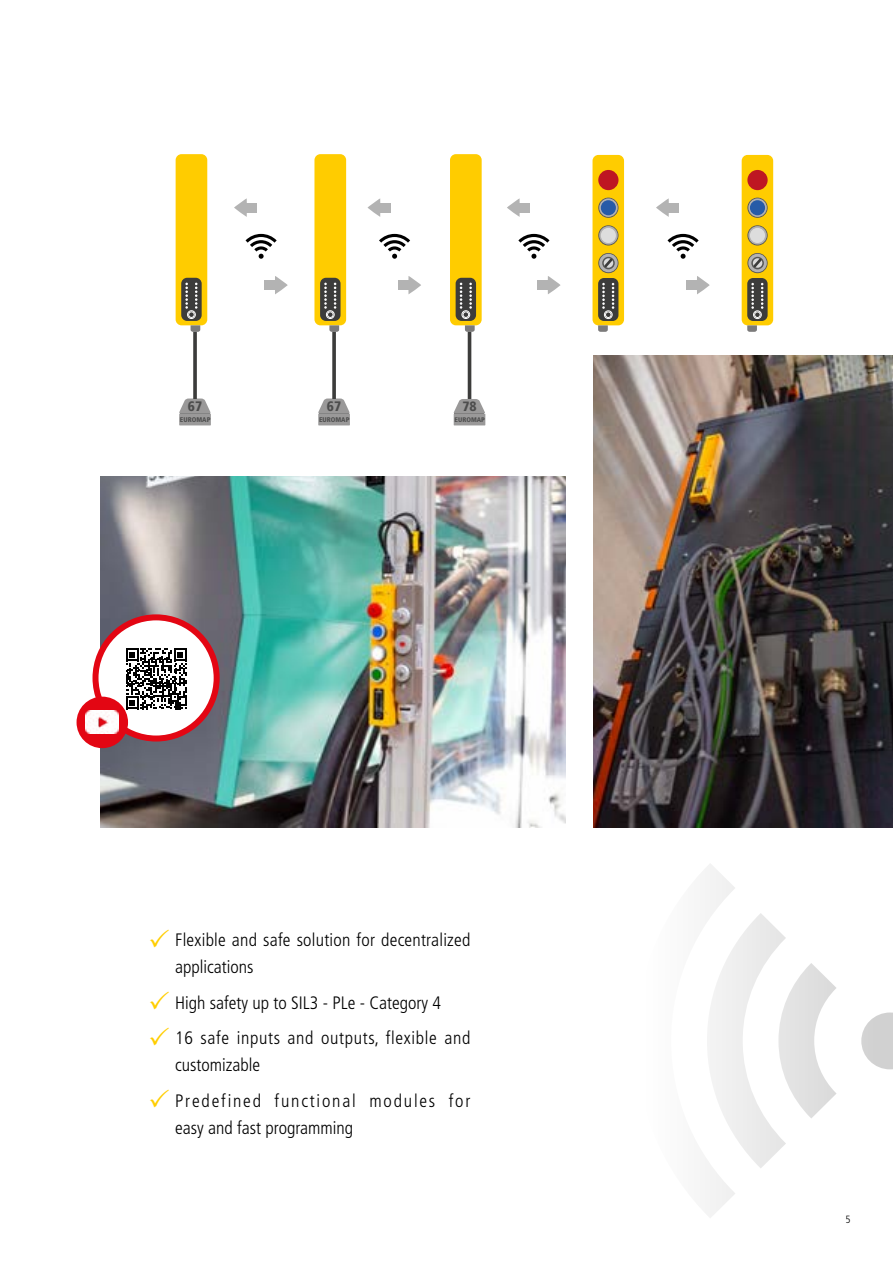
<style>
.page{position:relative;width:893px;height:1263px;background:#fff}
.page>*{position:absolute;margin:0;border:0;box-sizing:border-box;transform-origin:0 0}
.t1{font:300 condensed 18px/27px "Frutiger LT Std";letter-spacing:.015em;color:#000}
.t2{font:300 condensed 18px/27px "Frutiger LT Std";letter-spacing:.1em;color:#000}
.t3{font:300 condensed 18px/27px "Frutiger LT Std";letter-spacing:.035em;color:#000}
.t4{font:900 condensed 13.8px "Frutiger";color:#4d4d4d}
.t5{font:900 condensed 13.5px "Frutiger";color:#4d4d4d}
.t6{font:300 condensed 10.5px "Frutiger LT Std";color:#000}
.t7{font:900 condensed 6.75px "Frutiger";color:#4d4d4d}
.s1{color:#ffce00}
</style>
<div class="page">
<img style="left:100px;top:476px;width:466px;height:351px">
<img style="left:593px;top:355px;width:300px;height:472px">
<svg style="left:705px;top:864px;width:131px;height:354px"></svg>
<svg style="left:861px;top:1012px;width:32px;height:57px"></svg>
<svg style="left:507px;top:198px;width:13px;height:19px"></svg>
<div style="left:520px;top:203px;width:10px;height:10px;background:#b3b3b3"></div>
<svg style="left:548px;top:276px;width:13px;height:18px"></svg>
<div style="left:537px;top:280px;width:11px;height:10px;background:#b3b3b3"></div>
<svg style="left:518px;top:234px;width:31px;height:25px"></svg>
<svg style="left:656px;top:198px;width:13px;height:19px"></svg>
<div style="left:669px;top:203px;width:10px;height:10px;background:#b3b3b3"></div>
<svg style="left:697px;top:276px;width:13px;height:18px"></svg>
<div style="left:687px;top:280px;width:10px;height:10px;background:#b3b3b3"></div>
<svg style="left:667px;top:234px;width:32px;height:25px"></svg>
<svg style="left:367px;top:198px;width:13px;height:19px"></svg>
<div style="left:380px;top:203px;width:11px;height:10px;background:#b3b3b3"></div>
<svg style="left:408px;top:276px;width:13px;height:18px"></svg>
<div style="left:398px;top:280px;width:10px;height:10px;background:#b3b3b3"></div>
<svg style="left:379px;top:234px;width:31px;height:25px"></svg>
<svg style="left:234px;top:198px;width:13px;height:19px"></svg>
<div style="left:247px;top:203px;width:10px;height:10px;background:#b3b3b3"></div>
<svg style="left:275px;top:276px;width:13px;height:18px"></svg>
<div style="left:265px;top:280px;width:10px;height:10px;background:#b3b3b3"></div>
<svg style="left:246px;top:234px;width:31px;height:25px"></svg>
<div style="left:592px;top:155px;width:32px;height:170px;background:#fc0;border-radius:6px"></div>
<div style="left:598px;top:278px;width:20px;height:43px;background:#3c3c3b;border-radius:6px"></div>
<div style="left:604px;top:311px;width:8px;height:8px;border:1px solid #fff;border-radius:50%"></div>
<svg style="left:602px;top:283px;width:12px;height:35px"></svg>
<svg style="left:598px;top:325px;width:10px;height:7px"></svg>
<div style="left:598px;top:170px;width:20px;height:20px;background:#be1622;border-radius:50%"></div>
<svg style="left:598px;top:198px;width:20px;height:20px"></svg>
<svg style="left:599px;top:198px;width:19px;height:19px"></svg>
<div style="left:601px;top:200px;width:15px;height:15px;background:#275ba7;border-radius:50%"></div>
<svg style="left:598px;top:225px;width:20px;height:20px"></svg>
<svg style="left:599px;top:226px;width:19px;height:19px"></svg>
<div style="left:601px;top:228px;width:15px;height:15px;background:#ddd;border-radius:50%"></div>
<svg style="left:598px;top:253px;width:20px;height:20px"></svg>
<svg style="left:599px;top:254px;width:19px;height:18px"></svg>
<svg style="left:602px;top:257px;width:13px;height:12px"></svg>
<svg style="left:604px;top:258px;width:9px;height:9px"></svg>
<div style="left:742px;top:155px;width:31px;height:170px;background:#fc0;border-radius:6px"></div>
<div style="left:747px;top:278px;width:21px;height:43px;background:#3c3c3b;border-radius:6px"></div>
<div style="left:753px;top:311px;width:8px;height:8px;border:1px solid #fff;border-radius:50%"></div>
<svg style="left:751px;top:283px;width:12px;height:35px"></svg>
<svg style="left:747px;top:325px;width:10px;height:7px"></svg>
<div style="left:747px;top:170px;width:21px;height:20px;background:#be1622;border-radius:50%"></div>
<svg style="left:747px;top:198px;width:21px;height:20px"></svg>
<svg style="left:748px;top:198px;width:19px;height:19px"></svg>
<div style="left:750px;top:200px;width:15px;height:15px;background:#275ba7;border-radius:50%"></div>
<svg style="left:747px;top:225px;width:21px;height:20px"></svg>
<svg style="left:748px;top:226px;width:19px;height:19px"></svg>
<div style="left:750px;top:228px;width:15px;height:15px;background:#ddd;border-radius:50%"></div>
<svg style="left:747px;top:253px;width:21px;height:20px"></svg>
<svg style="left:748px;top:254px;width:19px;height:18px"></svg>
<svg style="left:751px;top:257px;width:13px;height:12px"></svg>
<div style="left:753px;top:258px;width:9px;height:10px;background:#acacab;border-radius:50%"></div>
<svg style="left:753px;top:258px;width:9px;height:9px"></svg>
<div style="left:450px;top:154px;width:32px;height:171px;background:#fc0;border-radius:6px"></div>
<div style="left:456px;top:278px;width:20px;height:43px;background:#3c3c3b;border-radius:6px"></div>
<div style="left:462px;top:311px;width:8px;height:8px;border:1px solid #fff;border-radius:50%"></div>
<svg style="left:460px;top:283px;width:12px;height:34px"></svg>
<svg style="left:465px;top:325px;width:10px;height:7px"></svg>
<div style="left:314px;top:154px;width:32px;height:171px;background:#fc0;border-radius:6px"></div>
<div style="left:320px;top:278px;width:21px;height:43px;background:#3c3c3b;border-radius:6px"></div>
<div style="left:326px;top:311px;width:8px;height:8px;border:1px solid #fff;border-radius:50%"></div>
<svg style="left:324px;top:283px;width:12px;height:34px"></svg>
<svg style="left:329px;top:325px;width:10px;height:7px"></svg>
<div style="left:176px;top:154px;width:31px;height:171px;background:#fc0;border-radius:6px"></div>
<div style="left:181px;top:278px;width:21px;height:43px;background:#3c3c3b;border-radius:6px"></div>
<div style="left:187px;top:311px;width:9px;height:8px;border:1px solid #fff;border-radius:50%"></div>
<svg style="left:185px;top:283px;width:12px;height:34px"></svg>
<svg style="left:191px;top:325px;width:9px;height:7px"></svg>
<hr style="left:455px;top:412px;width:29px;height:2px;background:#676767">
<svg style="left:454px;top:399px;width:31px;height:14px"></svg>
<div style="left:454px;top:414px;width:31px;height:11px;background:#9a9999"></div>
<svg style="left:318px;top:398px;width:32px;height:15px"></svg>
<div style="left:318px;top:413px;width:32px;height:12px;background:#9a9999"></div>
<svg style="left:179px;top:398px;width:32px;height:15px"></svg>
<div style="left:179px;top:413px;width:32px;height:12px;background:#9a9999"></div>
<hr style="left:468px;top:332px;width:3px;height:67px;background:#3c3c3b">
<svg style="left:332px;top:332px;width:4px;height:67px"></svg>
<svg style="left:193px;top:332px;width:4px;height:67px"></svg>
<div style="left:96px;top:617px;width:121px;height:121px;background:#fff;border-radius:50%"></div>
<div style="left:93px;top:614px;width:127px;height:127px;border:6px solid #e30613;border-radius:50%"></div>
<svg style="left:126px;top:648px;width:61px;height:61px"></svg>
<div style="left:77px;top:697px;width:51px;height:51px;background:#e30613;border-radius:50%"></div>
<img style="left:86px;top:711px;width:33px;height:23px">
<p class="t4" style="left:188px;top:398px;width:16px">67</p>
<p class="t7" style="left:180px;top:415px;width:32px">EUROMAP</p>
<p class="t4" style="left:327px;top:398px;width:16px">67</p>
<p class="t7" style="left:319px;top:415px;width:32px">EUROMAP</p>
<p class="t5" style="left:462px;top:398px;width:16px">78</p>
<p class="t7" style="left:455px;top:415px;width:32px">EUROMAP</p>
<p class="t1" style="left:175px;top:927px;width:297px;text-indent:-27px"><span class="s1">✓</span> Flexible and safe solution for decentralized applications</p>
<p class="t1" style="left:148px;top:989px;width:294px"><span class="s1">✓</span> High safety up to SIL3 - PLe - Category 4</p>
<p class="t3" style="left:175px;top:1025px;width:297px;text-indent:-27px"><span class="s1">✓</span> 16 safe inputs and outputs, flexible and customizable</p>
<p class="t2" style="left:175px;top:1087px;width:297px;text-indent:-27px"><span class="s1">✓</span> Predefined functional modules for easy and fast programming</p>
<p class="t6" style="left:845px;top:1213px;width:7px">5</p>
</div>
